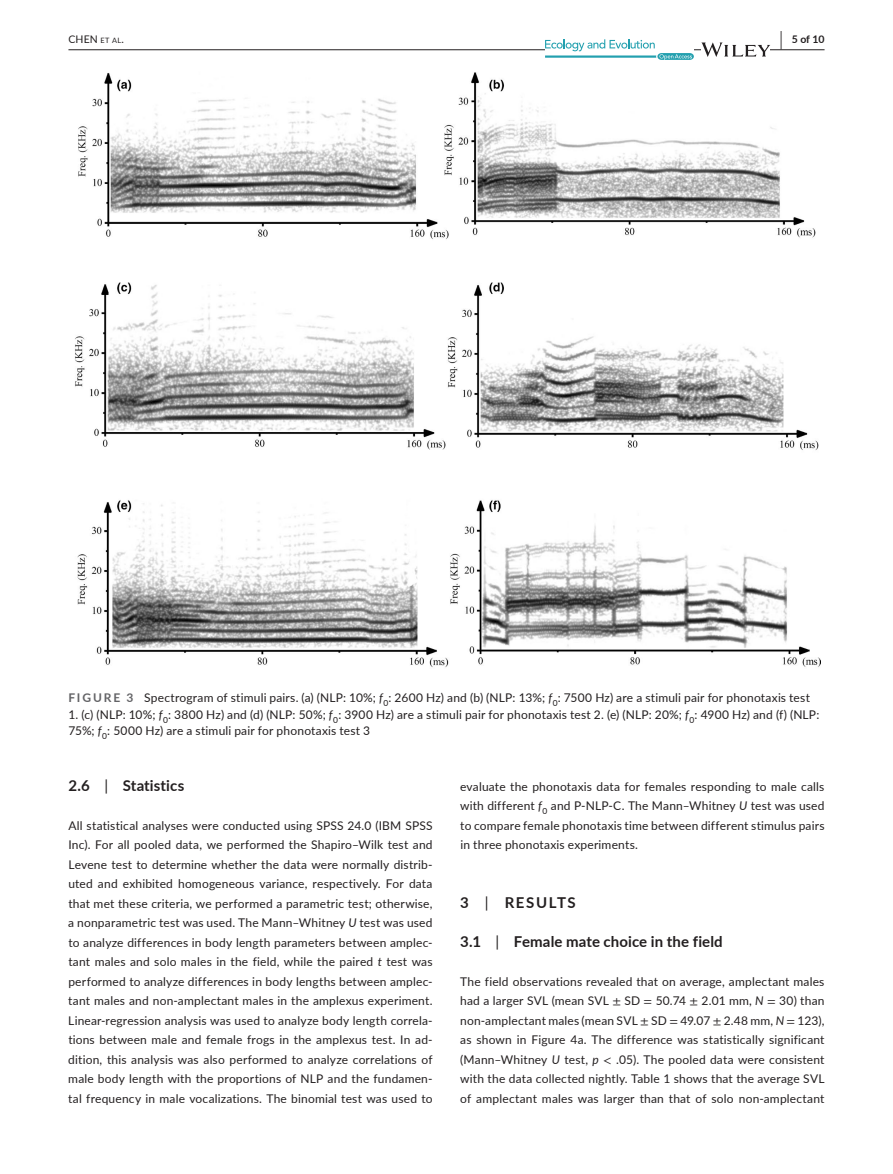
<style>
.page{position:relative;width:893px;height:1174px;background:#fff}
.page>*{position:absolute;margin:0;border:0;box-sizing:border-box;transform-origin:0 0}
.t1{font:700 15px "Lato";letter-spacing:.01em;color:#231f20}
.t2{font:700 15px "Lato";letter-spacing:.105em;color:#231f20}
.t3{font:12px/19.5px "Lato";letter-spacing:.015em;color:#231f20;text-align:justify}
.t4{font:10.5px "Lato";color:#231f20}
.t5{font:700 10.5px "Lato";color:#231f20}
.s1{font-size:7.35px}
.s2{font-size:19.5px}
.s3{font-weight:700;color:#636366}
.s4{font-style:italic}
.s5{font-weight:400}
.s6{font-family:"STIX Two Text"}
</style>
<div class="page">
<hr style="left:68px;top:49px;width:756px;height:1px;background:#231f20">
<svg style="left:545px;top:39px;width:149px;height:21px"></svg>
<svg style="left:701px;top:42px;width:69px;height:15px"></svg>
<img style="left:75px;top:72px;width:746px;height:596px">
<p class="t4" style="left:68px;top:31px;width:57px">CHEN <span class="s1">et al</span>.</p>
<p class="t5" style="left:780px;top:31px;width:46px"><span class="s2">|</span> 5 of 10</p>
<p class="t3" style="left:68px;top:688px;width:743px"><span class="s3">FIGURE 3</span> Spectrogram of stimuli pairs. (a) (NLP: 10%; <span class="s4">f</span><sub>0</sub>: 2600 Hz) and (b) (NLP: 13%; <span class="s4">f</span><sub>0</sub>: 7500 Hz) are a stimuli pair for phonotaxis test</p>
<p class="t3" style="left:68px;top:706px;width:752px;line-height:16.5px">1. (c) (NLP: 10%; <span class="s4">f</span><sub>0</sub>: 3800 Hz) and (d) (NLP: 50%; <span class="s4">f</span><sub>0</sub>: 3900 Hz) are a stimuli pair for phonotaxis test 2. (e) (NLP: 20%; <span class="s4">f</span><sub>0</sub>: 4900 Hz) and (f) (NLP:<br>75%; <span class="s4">f</span><sub>0</sub>: 5000 Hz) are a stimuli pair for phonotaxis test 3</p>
<p class="t1" style="left:68px;top:774px;width:117px">2.6 <span class="s5">|</span> Statistics</p>
<p class="t3" style="left:68px;top:815px;width:366px">All statistical analyses were conducted using SPSS 24.0 (IBM SPSS Inc). For all pooled data, we performed the Shapiro–Wilk test and Levene test to determine whether the data were normally distrib&shy;uted and exhibited homogeneous variance, respectively. For data that met these criteria, we performed a parametric test; otherwise, a nonparametric test was used. The Mann–Whitney <span class="s4">U</span> test was used to analyze differences in body length parameters between amplec&shy;tant males and solo males in the field, while the paired <span class="s4">t</span> test was performed to analyze differences in body lengths between amplec&shy;tant males and non-amplectant males in the amplexus experiment.<br>Linear-regression analysis was used to analyze body length correla&shy;tions between male and female frogs in the amplexus test. In ad&shy;dition, this analysis was also performed to analyze correlations of male body length with the proportions of NLP and the fundamen&shy;tal frequency in male vocalizations. The binomial test was used to</p>
<p class="t3" style="left:460px;top:776px;width:366px">evaluate the phonotaxis data for females responding to male calls with different <span class="s4">f</span><sub>0</sub> and P-NLP-C. The Mann–Whitney <span class="s4">U</span> test was used to compare female phonotaxis time between different stimulus pairs in three phonotaxis experiments.</p>
<p class="t2" style="left:460px;top:891px;width:117px">3 <span class="s5">|</span> RESULTS</p>
<p class="t1" style="left:460px;top:930px;width:264px">3.1 <span class="s5">|</span> Female mate choice in the field</p>
<p class="t3" style="left:460px;top:971px;width:366px">The field observations revealed that on average, amplectant males had a larger SVL (mean SVL <span class="s6">±</span> SD <span class="s6">=</span> 50.74 <span class="s6">±</span> 2.01 mm, <span class="s4">N</span> <span class="s6">=</span> 30) than non-amplectant males (mean SVL <span class="s6">±</span> SD <span class="s6">=</span> 49.07 <span class="s6">±</span> 2.48 mm, <span class="s4">N</span> <span class="s6">=</span> 123), as shown in Figure 4a. The difference was statistically significant (Mann–Whitney <span class="s4">U</span> test, <span class="s4">p</span> <span class="s6">&lt;</span> .05). The pooled data were consistent with the data collected nightly. Table 1 shows that the average SVL of amplectant males was larger than that of solo non-amplectant</p>
</div>
